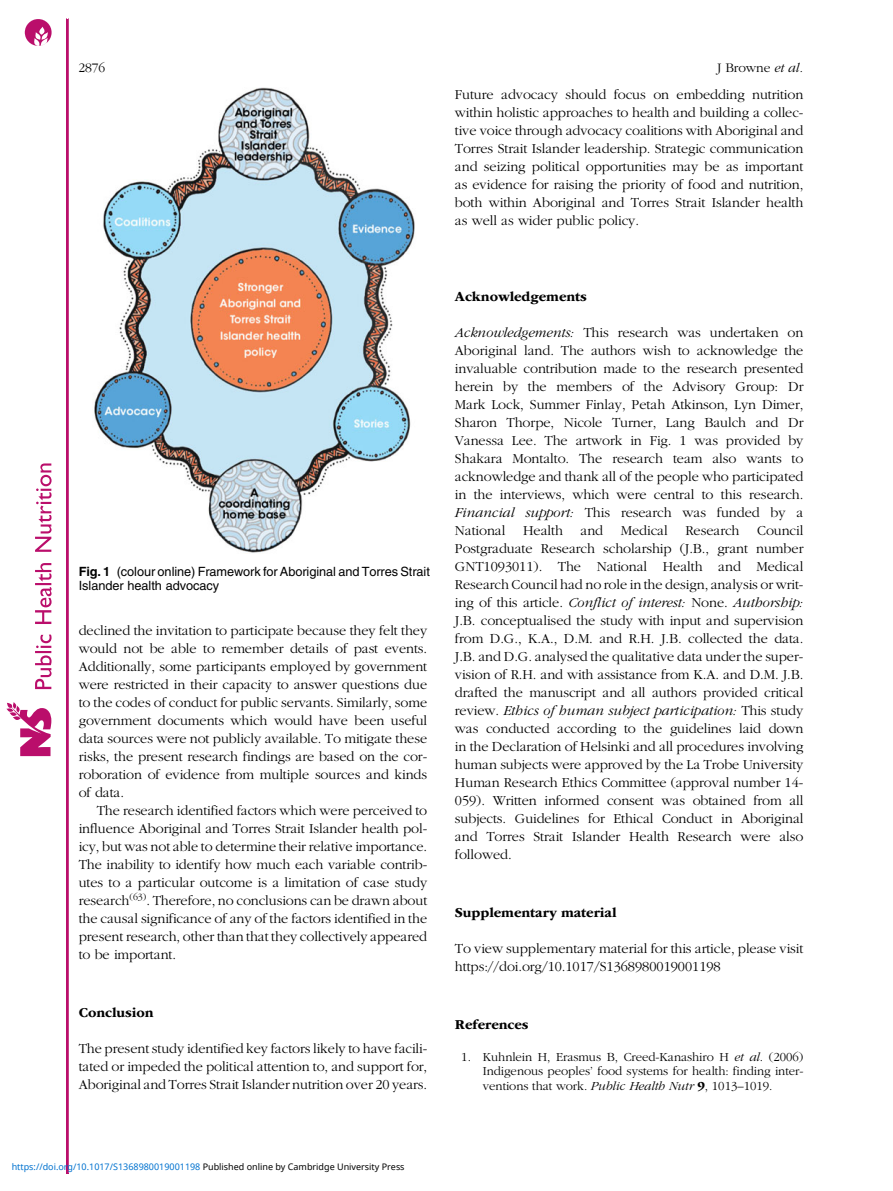
<style>
.page{position:relative;width:893px;height:1191px;background:#fff}
.page>*{position:absolute;margin:0;border:0;box-sizing:border-box;transform-origin:0 0}
.t1{font:14.25px/18px "Adv OT777 cf 4 fb";color:#000;text-align:justify}
.t2{font:14.25px "Adv OT4 e 1564 e 8.I";color:#000}
.t3{font:14.25px "Adv OT536537 cd.B";color:#000}
.t4{font:13.5px "Adv OT777 cf 4 fb";color:#000}
.t5{font:12.75px/14.2px "Adv OT777 cf 4 fb";color:#000;text-align:justify}
.t6{font:12.75px/14.2px "Adv OT82 c 4 f 4 c 4";color:#000}
.t7{font:9px "Noto Sans";color:#0172cf}
.s1{font-family:"Adv OT4 e 1564 e 8.I"}
.s2{font-family:"Adv O Tf 3919 c 9 c.B"}
.s3{font-family:"Adv OT777 cf 4 fb"}
.s4{font-style:inherit}
.s5{font-family:"Adv OT536537 cd.B"}
.s6{color:#000}
</style>
<div class="page">
<div style="left:66px;top:19px;width:2px;height:1154px;border:1px solid #ba0e6b"></div>
<svg style="left:6px;top:702px;width:45px;height:54px"></svg>
<svg style="left:35px;top:463px;width:17px;height:226px"></svg>
<svg style="left:25px;top:19px;width:27px;height:27px"></svg>
<img style="left:94px;top:87px;width:321px;height:466px">
<p class="t4" style="left:78px;top:63px;width:28px">2876</p>
<p class="t4" style="left:717px;top:63px;width:87px">J Browne <span class="s1">et al.</span></p>
<p class="t1" style="left:455px;top:87px;width:350px">Future advocacy should focus on embedding nutrition within holistic approaches to health and building a collec&shy;tive voice through advocacy coalitions with Aboriginal and Torres Strait Islander leadership. Strategic communication and seizing political opportunities may be as important as evidence for raising the priority of food and nutrition, both within Aboriginal and Torres Strait Islander health as well as wider public policy.</p>
<p class="t6" style="left:79px;top:565px;width:353px"><span class="s2">Fig. 1</span> (colour online) Framework for Aboriginal and Torres Strait<br>Islander health advocacy</p>
<p class="t1" style="left:79px;top:622px;width:350px">declined the invitation to participate because they felt they would not be able to remember details of past events.<br>Additionally, some participants employed by government were restricted in their capacity to answer questions due to the codes of conduct for public servants. Similarly, some government documents which would have been useful data sources were not publicly available. To mitigate these risks, the present research findings are based on the cor&shy;roboration of evidence from multiple sources and kinds of data.</p>
<p class="t1" style="left:79px;top:802px;width:350px;text-indent:18px">The research identified factors which were perceived to influence Aboriginal and Torres Strait Islander health pol&shy;icy, but was not able to determine their relative importance.<br>The inability to identify how much each variable contrib&shy;utes to a particular outcome is a limitation of case study research<sup>(63)</sup>. Therefore, no conclusions can be drawn about the causal significance of any of the factors identified in the present research, other than that they collectively appeared to be important.</p>
<p class="t3" style="left:79px;top:1007px;width:76px">Conclusion</p>
<p class="t1" style="left:79px;top:1041px;width:350px">The present study identified key factors likely to have facili&shy;tated or impeded the political attention to, and support for, Aboriginal and Torres Strait Islander nutrition over 20 years.</p>
<p class="t3" style="left:455px;top:291px;width:133px">Acknowledgements</p>
<p class="t1" style="left:455px;top:324px;width:350px"><span class="s1">Acknowledgements:</span> This research was undertaken on Aboriginal land. The authors wish to acknowledge the invaluable contribution made to the research presented herein by the members of the Advisory Group: Dr Mark Lock, Summer Finlay, Petah Atkinson, Lyn Dimer, Sharon Thorpe, Nicole Turner, Lang Baulch and Dr Vanessa Lee. The artwork in Fig. 1 was provided by Shakara Montalto. The research team also wants to acknowledge and thank all of the people who participated in the interviews, which were central to this research.<br><span class="s1">Financial support:</span> This research was funded by a National Health and Medical Research Council Postgraduate Research scholarship (J.B., grant number GNT1093011). The National Health and Medical Research Council had no role in the design, analysis or writ-</p>
<p class="t2" style="left:455px;top:597px;width:350px"><span class="s3">ing of this article.</span> Conflict of interest: <span class="s3">None.</span> Authorship:</p>
<p class="t1" style="left:455px;top:612px;width:350px">J.B. conceptualised the study with input and supervision from D.G., K.A., D.M. and R.H. J.B. collected the data.<br>J.B. and D.G. analysed the qualitative data under the super&shy;vision of R.H. and with assistance from K.A. and D.M. J.B. drafted the manuscript and all authors provided critical</p>
<p class="t2" style="left:455px;top:705px;width:350px"><span class="s3">review.</span> Ethics of human subject participation: <span class="s3">This study</span></p>
<p class="t1" style="left:455px;top:720px;width:350px">was conducted according to the guidelines laid down in the Declaration of Helsinki and all procedures involving human subjects were approved by the La Trobe University Human Research Ethics Committee (approval number 14- 059). Written informed consent was obtained from all subjects. Guidelines for Ethical Conduct in Aboriginal and Torres Strait Islander Health Research were also followed.</p>
<p class="t3" style="left:455px;top:907px;width:163px">Supplementary material</p>
<p class="t1" style="left:455px;top:940px;width:350px">To view supplementary material for this article, please visit https://doi.org/10.1017/S1368980019001198</p>
<p class="t3" style="left:455px;top:1019px;width:75px">References</p>
<p class="t5" style="left:483px;top:1050px;width:322px;text-indent:-22px">1. Kuhnlein H, Erasmus B, Creed-Kanashiro H <span class="s1">et al</span>. (2006)<br>Indigenous peoples<span class="s4">’</span> food systems for health: finding inter&shy;ventions that work. <span class="s1">Public Health Nutr</span> <span class="s5">9</span>, 1013<span class="s4">–</span>1019.</p>
<p class="t7" style="left:12px;top:1159px;width:394px">https://doi.org/10.1017/S1368980019001198 <span class="s6">Published online by Cambridge University Press</span></p>
</div>
